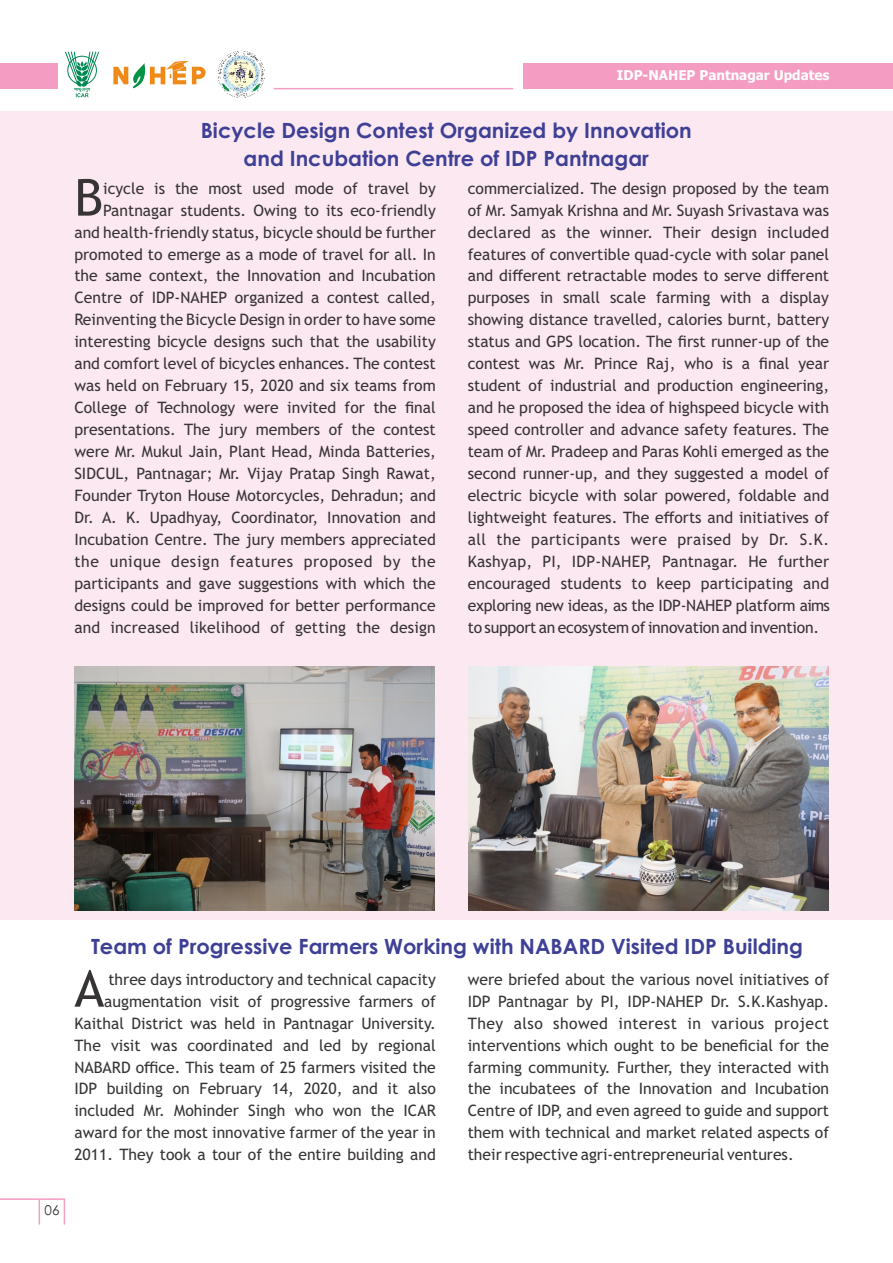
<style>
.page{position:relative;width:893px;height:1263px;background:#fff}
.page>*{position:absolute;margin:0;border:0;box-sizing:border-box;transform-origin:0 0}
.t1{font:50.85px "Trebuchet MS";color:#373435}
.t2{font:50.7px "Trebuchet MS";color:#373435}
.t3{font:700 21px/27.9px "Century Gothic";color:#3e4095;text-align:center}
.t4{font:15.75px/21.9px "Trebuchet MS";color:#373435;text-align:justify}
.t5{font:700 13.5px "Tahoma";color:#fefefe}
.t6{font:13.5px "Century Gothic";color:#373435}
</style>
<div class="page">
<hr style="left:0;top:1198px;width:65px;height:2px;background:#f49cc2">
<svg style="left:64px;top:1200px;width:1px;height:24px"></svg>
<svg style="left:39px;top:1200px;width:1px;height:24px"></svg>
<div style="left:0;top:63px;width:58px;height:26px;background:#f49cc2"></div>
<hr style="left:274px;top:88px;width:239px;height:1px;background:#f49cc2">
<img style="left:113px;top:60px;width:93px;height:29px">
<img style="left:218px;top:52px;width:46px;height:45px">
<svg style="left:65px;top:51px;width:34px;height:46px"></svg>
<div style="left:67px;top:56px;width:30px;height:29px;border:1px solid #008854;border-radius:50%"></div>
<div style="left:523px;top:63px;width:370px;height:26px;background:#f49cc2"></div>
<div style="left:0;top:111px;width:893px;height:808px;background:#fce8f1"></div>
<img style="left:74px;top:666px;width:360px;height:245px">
<img style="left:468px;top:666px;width:360px;height:245px">
<p class="t5" style="left:617px;top:69px;width:214px">IDP-NAHEP Pantnagar Updates</p>
<h3 class="t3" style="left:201px;top:119px;width:492px">Bicycle Design Contest Organized by Innovation and Incubation Centre of IDP Pantnagar</h3>
<p class="t4" style="left:468px;top:179px;width:364px">commercialized. The design proposed by the team of Mr. Samyak Krishna and Mr. Suyash Srivastava was declared as the winner. Their design included features of convertible quad-cycle with solar panel and different retractable modes to serve different purposes in small scale farming with a display showing distance travelled, calories burnt, battery status and GPS location. The first runner-up of the contest was Mr. Prince Raj, who is a final year student of industrial and production engineering, and he proposed the idea of highspeed bicycle with speed controller and advance safety features. The team of Mr. Pradeep and Paras Kohli emerged as the second runner-up, and they suggested a model of electric bicycle with solar powered, foldable and lightweight features. The efforts and initiatives of all the participants were praised by Dr. S.K.<br>Kashyap, PI, IDP-NAHEP, Pantnagar. He further encouraged students to keep participating and exploring new ideas, as the IDP-NAHEP platform aims to support an ecosystem of innovation and invention.</p>
<h1 class="t1" style="left:74px;top:178px;width:30px">B</h1>
<p class="t4" style="left:103px;top:179px;width:334px">icycle is the most used mode of travel by</p>
<p class="t4" style="left:74px;top:200px;width:363px;text-indent:29px">Pantnagar students. Owing to its eco-friendly and health-friendly status, bicycle should be further promoted to emerge as a mode of travel for all. In the same context, the Innovation and Incubation Centre of IDP-NAHEP organized a contest called, Reinventing the Bicycle Design in order to have some interesting bicycle designs such that the usability and comfort level of bicycles enhances. The contest was held on February 15, 2020 and six teams from College of Technology were invited for the final presentations. The jury members of the contest were Mr. Mukul Jain, Plant Head, Minda Batteries, SIDCUL, Pantnagar; Mr. Vijay Pratap Singh Rawat, Founder Tryton House Motorcycles, Dehradun; and Dr. A. K. Upadhyay, Coordinator, Innovation and Incubation Centre. The jury members appreciated the unique design features proposed by the participants and gave suggestions with which the designs could be improved for better performance and increased likelihood of getting the design</p>
<h3 class="t3" style="left:91px;top:934px;width:713px">Team of Progressive Farmers Working with NABARD Visited IDP Building</h3>
<p class="t4" style="left:468px;top:969px;width:363px">were briefed about the various novel initiatives of IDP Pantnagar by PI, IDP-NAHEP Dr. S.K.Kashyap.<br>They also showed interest in various project interventions which ought to be beneficial for the farming community. Further, they interacted with the incubatees of the Innovation and Incubation Centre of IDP, and even agreed to guide and support them with technical and market related aspects of their respective agri-entrepreneurial ventures.</p>
<h2 class="t2" style="left:74px;top:969px;width:31px">A</h2>
<p class="t4" style="left:108px;top:969px;width:329px">three days introductory and technical capacity</p>
<p class="t4" style="left:74px;top:991px;width:363px;text-indent:30px">augmentation visit of progressive farmers of Kaithal District was held in Pantnagar University.<br>The visit was coordinated and led by regional NABARD office. This team of 25 farmers visited the IDP building on February 14, 2020, and it also included Mr. Mohinder Singh who won the ICAR award for the most innovative farmer of the year in 2011. They took a tour of the entire building and</p>
<p class="t6" style="left:45px;top:1205px;width:16px">06</p>
</div>
